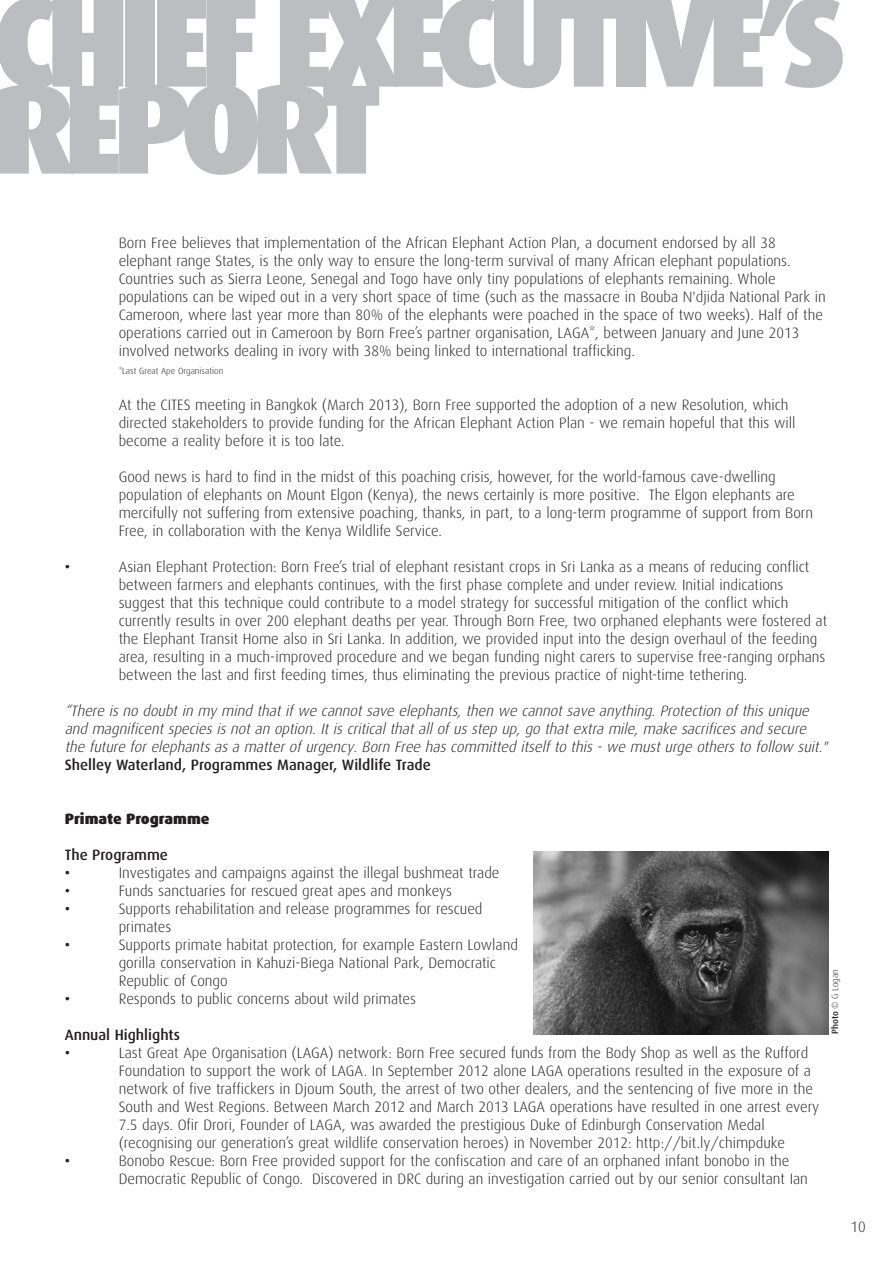
<style>
.page{position:relative;width:893px;height:1263px;background:#fff}
.page>*{position:absolute;margin:0;border:0;box-sizing:border-box;transform-origin:0 0}
.t1{font:900 127.5px "Dax";letter-spacing:-.09em;color:#bcbdc0}
.t2{font:300 15px/18px "Dax";color:#231f20}
.t3{font:italic 300 15px/18px "Dax";color:#231f20}
.t4{font:500 15px/18px "Dax";color:#231f20}
.t5{font:900 15px "Dax";color:#231f20}
.t6{font:300 9px "Dax";color:#231f20}
.s1{font-weight:500}
</style>
<div class="page">
<img style="left:533px;top:852px;width:295px;height:183px">
<h1 class="t1" style="left:-7px;top:-13px;width:855px">CHIEF EXECUTIVE’S</h1>
<h1 class="t1" style="left:-7px;top:73px;width:392px">REPORT</h1>
<p class="t2" style="left:119px;top:235px;width:708px">Born Free believes that implementation of the African Elephant Action Plan, a document endorsed by all 38 elephant range States, is the only way to ensure the long-term survival of many African elephant populations.<br>Countries such as Sierra Leone, Senegal and Togo have only tiny populations of elephants remaining. Whole populations can be wiped out in a very short space of time (such as the massacre in Bouba N'djida National Park in Cameroon, where last year more than 80% of the elephants were poached in the space of two weeks). Half of the operations carried out in Cameroon by Born Free’s partner organisation, LAGA*, between January and June 2013 involved networks dealing in ivory with 38% being linked to international trafficking.</p>
<p class="t6" style="left:119px;top:368px;width:106px">*Last Great Ape Organisation</p>
<p class="t2" style="left:119px;top:397px;width:678px">At the CITES meeting in Bangkok (March 2013), Born Free supported the adoption of a new Resolution, which directed stakeholders to provide funding for the African Elephant Action Plan - we remain hopeful that this will become a reality before it is too late.</p>
<p class="t2" style="left:119px;top:469px;width:696px">Good news is hard to find in the midst of this poaching crisis, however, for the world-famous cave-dwelling population of elephants on Mount Elgon (Kenya), the news certainly is more positive. The Elgon elephants are mercifully not suffering from extensive poaching, thanks, in part, to a long-term programme of support from Born Free, in collaboration with the Kenya Wildlife Service.</p>
<p class="t4" style="left:65px;top:559px;width:7px">•</p>
<p class="t2" style="left:119px;top:559px;width:710px">Asian Elephant Protection: Born Free’s trial of elephant resistant crops in Sri Lanka as a means of reducing conflict between farmers and elephants continues, with the first phase complete and under review. Initial indications suggest that this technique could contribute to a model strategy for successful mitigation of the conflict which currently results in over 200 elephant deaths per year. Through Born Free, two orphaned elephants were fostered at the Elephant Transit Home also in Sri Lanka. In addition, we provided input into the design overhaul of the feeding area, resulting in a much-improved procedure and we began funding night carers to supervise free-ranging orphans between the last and first feeding times, thus eliminating the previous practice of night-time tethering.</p>
<p class="t3" style="left:65px;top:703px;width:767px">“There is no doubt in my mind that if we cannot save elephants, then we cannot save anything. Protection of this unique and magnificent species is not an option. It is critical that all of us step up, go that extra mile, make sacrifices and secure the future for elephants as a matter of urgency. Born Free has committed itself to this - we must urge others to follow suit."</p>
<p class="t4" style="left:65px;top:757px;width:368px">Shelley Waterland, Programmes Manager, Wildlife Trade</p>
<p class="t5" style="left:65px;top:812px;width:146px">Primate Programme</p>
<p class="t4" style="left:65px;top:847px;width:105px">The Programme •</p>
<p class="t2" style="left:119px;top:865px;width:382px">Investigates and campaigns against the illegal bushmeat trade</p>
<p class="t4" style="left:65px;top:883px;width:7px">•</p>
<p class="t2" style="left:119px;top:883px;width:335px">Funds sanctuaries for rescued great apes and monkeys</p>
<p class="t4" style="left:65px;top:901px;width:7px">•</p>
<p class="t2" style="left:119px;top:901px;width:365px">Supports rehabilitation and release programmes for rescued primates</p>
<p class="t4" style="left:65px;top:937px;width:7px">•</p>
<p class="t2" style="left:119px;top:937px;width:401px">Supports primate habitat protection, for example Eastern Lowland gorilla conservation in Kahuzi-Biega National Park, Democratic<br>Republic of Congo</p>
<p class="t4" style="left:65px;top:991px;width:7px">•</p>
<p class="t2" style="left:119px;top:991px;width:299px">Responds to public concerns about wild primates</p>
<p class="t4" style="left:65px;top:1027px;width:117px">Annual Highlights •</p>
<p class="t2" style="left:119px;top:1045px;width:702px">Last Great Ape Organisation (LAGA) network: Born Free secured funds from the Body Shop as well as the Rufford Foundation to support the work of LAGA. In September 2012 alone LAGA operations resulted in the exposure of a network of five traffickers in Djoum South, the arrest of two other dealers, and the sentencing of five more in the South and West Regions. Between March 2012 and March 2013 LAGA operations have resulted in one arrest every 7.5 days. Ofir Drori, Founder of LAGA, was awarded the prestigious Duke of Edinburgh Conservation Medal (recognising our generation’s great wildlife conservation heroes) in November 2012: http://bit.ly/chimpduke</p>
<p class="t4" style="left:65px;top:1153px;width:7px">•</p>
<p class="t2" style="left:119px;top:1153px;width:691px">Bonobo Rescue: Born Free provided support for the confiscation and care of an orphaned infant bonobo in the<br>Democratic Republic of Congo. Discovered in DRC during an investigation carried out by our senior consultant Ian</p>
<p class="t6" style="left:832px;top:1034px;width:66px;rotate:-90deg"><span class="s1">Photo</span> © G Logan</p>
<p class="t2" style="left:850px;top:1220px;width:17px">10</p>
</div>
